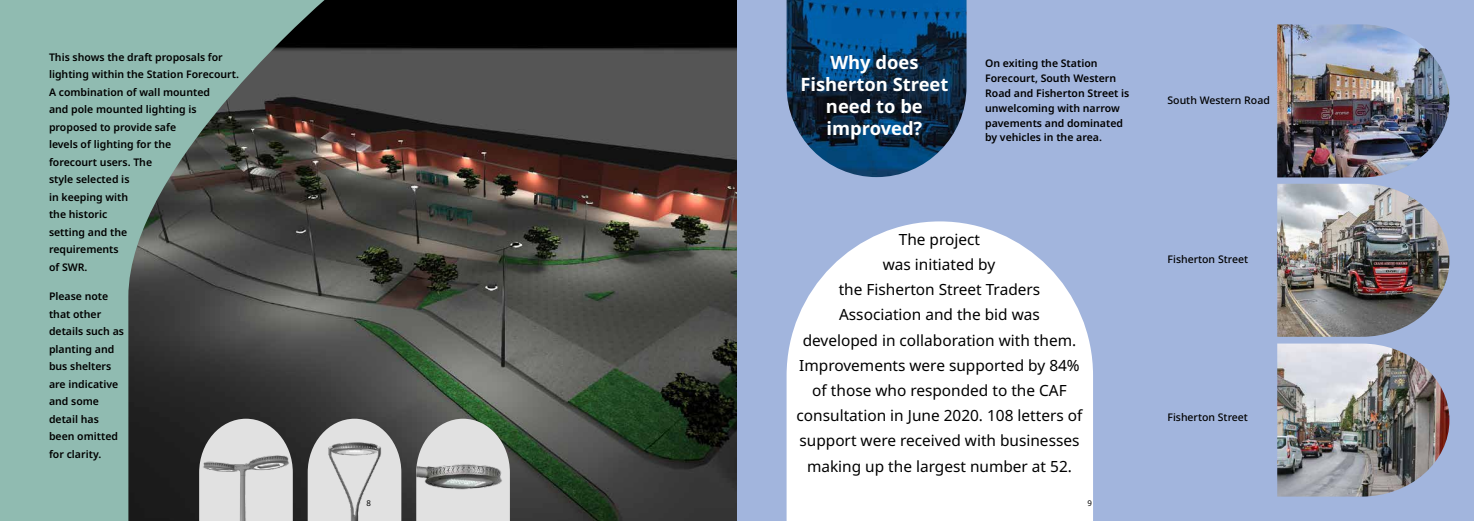
<style>
.page{position:relative;width:1474px;height:521px;background:#fff}
.page>*{position:absolute;margin:0;border:0;box-sizing:border-box;transform-origin:0 0}
.t1{font:700 18.38px/21.9px "Noto Sans";color:#fff;text-align:center}
.t2{font:15.4px/25.2px "Noto Sans";color:#000;text-align:center}
.t3{font:600 10.5px/17.5px "Noto Sans";color:#000}
.t4{font:500 10.5px "Noto Sans";color:#000}
.t5{font:7.88px "Noto Sans";color:#000}
</style>
<div class="page">
<div style="left:737px;top:0;width:736px;height:521px;background:#a2b5dd"></div>
<img style="left:335px;top:0;width:402px;height:521px">
<svg style="left:0;top:0;width:335px;height:521px;background:#6b827c"></svg>
<svg style="left:199px;top:419px;width:94px;height:102px;background:#848484"></svg>
<img style="left:199px;top:432px;width:90px;height:89px">
<svg style="left:308px;top:419px;width:93px;height:15px"></svg>
<img style="left:308px;top:434px;width:93px;height:87px">
<svg style="left:416px;top:419px;width:94px;height:102px"></svg>
<img style="left:416px;top:431px;width:90px;height:90px">
<svg style="left:786px;top:221px;width:307px;height:300px;background:#f4f6fb"></svg>
<img style="left:1277px;top:24px;width:172px;height:153px">
<img style="left:1277px;top:184px;width:172px;height:153px">
<img style="left:1277px;top:343px;width:172px;height:153px">
<img style="left:786px;top:0;width:180px;height:177px">
<p class="t3" style="left:49px;top:49px;width:191px">This shows the draft proposals for lighting within the Station Forecourt.<br>A combination of wall mounted<br>and pole mounted lighting is proposed to provide safe<br>levels of lighting for the<br>forecourt users. The<br>style selected is<br>in keeping with<br>the historic<br>setting and the<br>requirements<br>of SWR.</p>
<p class="t3" style="left:49px;top:288px;width:76px">Please note that other details such as planting and bus shelters are indicative and some detail has been omitted for clarity.</p>
<h1 class="t1" style="left:800px;top:52px;width:150px">Why does<br>Fisherton Street need to be improved?</h1>
<p class="t3" style="left:985px;top:56px;width:146px;line-height:14.9px">On exiting the Station<br>Forecourt, South Western<br>Road and Fisherton Street is unwelcoming with narrow pavements and dominated by vehicles in the area.</p>
<p class="t2" style="left:796px;top:227px;width:287px">The project<br>was initiated by<br>the Fisherton Street Traders<br>Association and the bid was<br>developed in collaboration with them.<br>Improvements were supported by 84% of those who responded to the CAF consultation in June 2020. 108 letters of support were received with businesses making up the largest number at 52.</p>
<p class="t5" style="left:366px;top:497px;width:6px">8</p>
<p class="t5" style="left:1087px;top:497px;width:6px">9</p>
<p class="t4" style="left:1167px;top:92px;width:104px">South Western Road</p>
<p class="t4" style="left:1167px;top:252px;width:82px">Fisherton Street</p>
<p class="t4" style="left:1167px;top:410px;width:82px">Fisherton Street</p>
</div>
